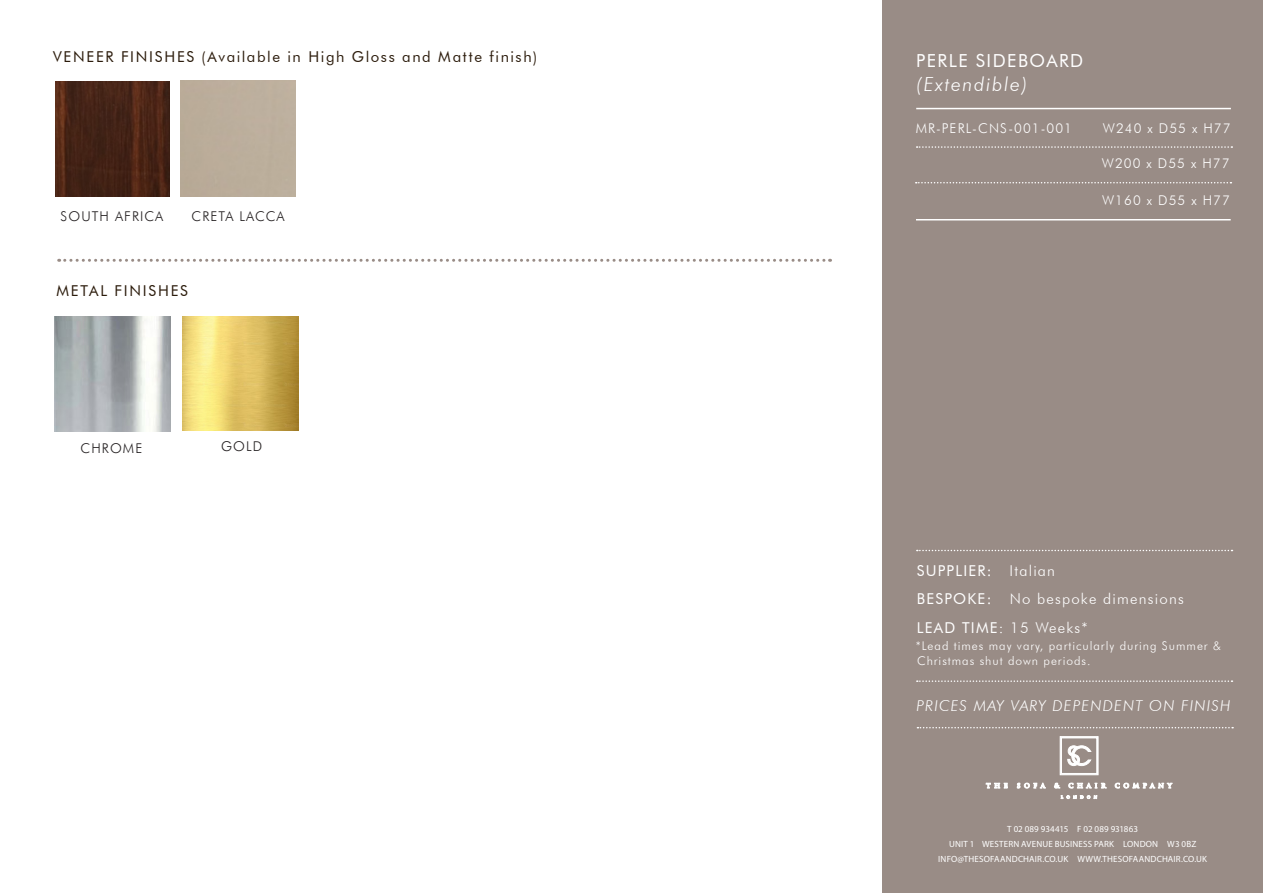
<style>
.page{position:relative;width:1263px;height:893px;background:#fff}
.page>*{position:absolute;margin:0;border:0;box-sizing:border-box;transform-origin:0 0}
.t1{font:italic 300 19.5px "Futura BT";letter-spacing:.08em;color:#fff}
.t2{font:18px "Futura BT";letter-spacing:.08em;color:#fff}
.t3{font:15px "Futura BT";letter-spacing:.11em;color:#2c1c0c}
.t4{font:300 15px "Futura BT";letter-spacing:.08em;color:#fff}
.t5{font:italic 300 15px "Futura BT";letter-spacing:.08em;color:#fff}
.t6{font:15px "Futura BT";letter-spacing:.08em;color:#fff}
.t7{font:300 13.5px "Futura BT";letter-spacing:.08em;color:#fff}
.t8{font:300 13.5px "Futura BT";letter-spacing:.08em;color:#231f20}
.t9{font:300 12px "Futura BT";letter-spacing:.08em;color:#fff}
.t10{font:9px "Myriad Pro";letter-spacing:.02em;color:#fff}
.t11{font:9px "Myriad Pro";color:#fff}
.s1{font-weight:300}
.s2{font-weight:400}
</style>
<div class="page">
<div style="left:882px;top:0;width:381px;height:893px;background:#998c86"></div>
<hr style="left:916px;top:108px;width:315px;height:1px;background:#fff">
<svg style="left:917px;top:146px;width:315px;height:2px"></svg>
<svg style="left:59px;top:259px;width:771px;height:3px"></svg>
<svg style="left:917px;top:680px;width:315px;height:2px"></svg>
<svg style="left:917px;top:550px;width:315px;height:1px"></svg>
<svg style="left:986px;top:783px;width:21px;height:5px"></svg>
<svg style="left:1017px;top:782px;width:29px;height:6px"></svg>
<svg style="left:1054px;top:783px;width:6px;height:5px"></svg>
<svg style="left:1068px;top:782px;width:38px;height:6px"></svg>
<svg style="left:1115px;top:782px;width:57px;height:7px"></svg>
<svg style="left:1061px;top:795px;width:36px;height:4px"></svg>
<svg style="left:1060px;top:736px;width:38px;height:39px"></svg>
<svg style="left:917px;top:727px;width:316px;height:1px"></svg>
<img style="left:183px;top:317px;width:115px;height:114px">
<img style="left:54px;top:316px;width:117px;height:116px">
<svg style="left:916px;top:182px;width:315px;height:1px"></svg>
<img style="left:55px;top:81px;width:115px;height:115px">
<hr style="left:916px;top:219px;width:315px;height:1px;background:#fff">
<p class="t3" style="left:53px;top:47px;width:486px">VENEER FINISHES (Available in High Gloss and Matte finish)</p>
<p class="t8" style="left:61px;top:208px;width:104px">SOUTH AFRICA</p>
<p class="t8" style="left:192px;top:208px;width:94px">CRETA LACCA</p>
<p class="t3" style="left:56px;top:281px;width:133px">METAL FINISHES</p>
<p class="t8" style="left:81px;top:440px;width:63px">CHROME</p>
<p class="t8" style="left:221px;top:438px;width:43px">GOLD</p>
<p class="t2" style="left:916px;top:50px;width:168px">PERLE SIDEBOARD</p>
<p class="t1" style="left:916px;top:72px;width:113px">(Extendible)</p>
<p class="t7" style="left:916px;top:120px;width:158px">MR-PERL-CNS-001-001</p>
<p class="t7" style="left:1103px;top:120px;width:129px">W240 x D55 x H77</p>
<p class="t7" style="left:1102px;top:155px;width:129px">W200 x D55 x H77</p>
<p class="t7" style="left:1102px;top:192px;width:129px">W160 x D55 x H77</p>
<p class="t6" style="left:917px;top:561px;width:140px">SUPPLIER: <span class="s1">Italian</span></p>
<p class="t4" style="left:917px;top:590px;width:268px"><span class="s2">BESPOKE:</span> No bespoke dimensions</p>
<p class="t4" style="left:917px;top:618px;width:172px"><span class="s2">LEAD TIME</span>: 15 Weeks*</p>
<p class="t9" style="left:917px;top:654px;width:175px">Christmas shut down periods.</p>
<p class="t9" style="left:916px;top:638px;width:306px">*Lead times may vary, particularly during Summer &amp;</p>
<p class="t5" style="left:916px;top:696px;width:316px">PRICES MAY VARY DEPENDENT ON FINISH</p>
<p class="t11" style="left:1007px;top:824px;width:132px">T 02 089 934415 F 02 089 931863</p>
<p class="t10" style="left:949px;top:839px;width:249px">UNIT 1 WESTERN AVENUE BUSINESS PARK LONDON W3 0BZ</p>
<p class="t10" style="left:938px;top:854px;width:270px">INFO@THESOFAANDCHAIR.CO.UK WWW.THESOFAANDCHAIR.CO.UK</p>
</div>
